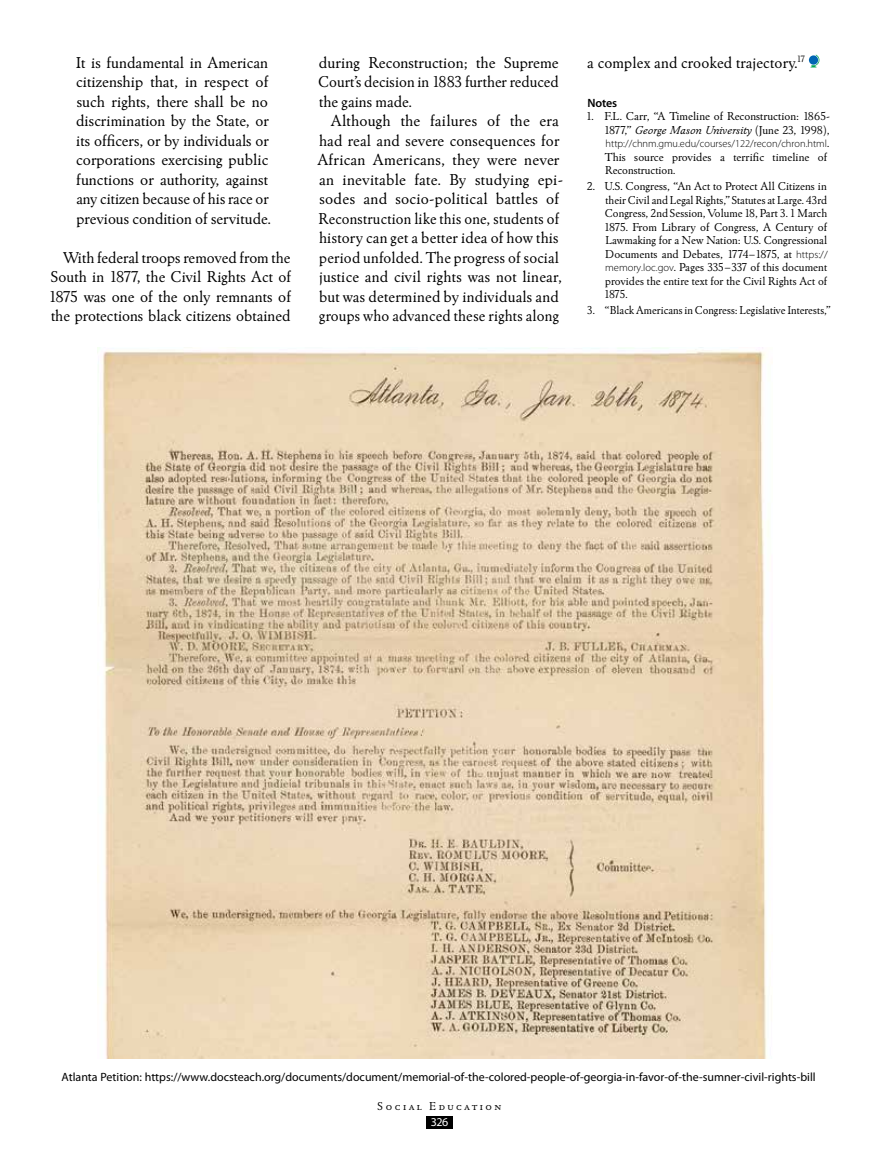
<style>
.page{position:relative;width:878px;height:1161px;background:#fff}
.page>*{position:absolute;margin:0;border:0;box-sizing:border-box;transform-origin:0 0}
.t1{font:16.5px/19.5px "Winchester New ITC";letter-spacing:.005em;color:#000;text-align:justify}
.t2{font:12px/13.5px "Winchester New ITC";color:#000;text-align:right}
.t3{font:12px "Myriad Pro";color:#000}
.t4{font:12px "Winchester New ITC Book SC";letter-spacing:.2em;color:#000}
.t5{font:600 12px "Myriad Pro";letter-spacing:-.015em;color:#000}
.t6{font:12px "Myriad Pro";color:#fff}
.t7{font:300 10.5px "Myriad Pro";color:#000}
.s1{font-style:italic}
.s2{font-family:"Winchester New ITC";font-weight:400;font-size:12px}
.s3{font-family:"Myriad Pro";font-weight:300;font-size:10.5px}
</style>
<div class="page">
<div style="left:426px;top:1117px;width:26px;height:12px;background:#000"></div>
<svg style="left:810px;top:55px;width:10px;height:12px"></svg>
<svg style="left:808px;top:55px;width:10px;height:10px"></svg>
<img style="left:98px;top:347px;width:671px;height:711px">
<p class="t1" style="left:76px;top:52px;width:196px;text-align:left">It is fundamental in American citizenship that, in respect of such rights, there shall be no discrimination by the State, or its officers, or by individuals or corporations exercising public functions or authority, against any citizen because of his race or previous condition of servitude.</p>
<p class="t1" style="left:49px;top:247px;width:244px;text-indent:14px">With federal troops removed from the South in 1877, the Civil Rights Act of 1875 was one of the only remnants of the protections black citizens obtained</p>
<p class="t1" style="left:318px;top:52px;width:242px">during Reconstruction; the Supreme Court’s decision in 1883 further reduced the gains made.</p>
<p class="t1" style="left:317px;top:111px;width:247px;text-align:center">Although the failures of the era had real and severe consequences for African Americans, they were never an inevitable fate. By studying epi&shy;sodes and socio-political battles of Reconstruction like this one, students of history can get a better idea of how this period unfolded. The progress of social justice and civil rights was not linear, but was determined by individuals and groups who advanced these rights along</p>
<p class="t1" style="left:587px;top:52px;width:219px">a complex and crooked trajectory.<sup>17</sup></p>
<p class="t5" style="left:587px;top:95px;width:31px">Notes</p>
<p class="t2" style="left:586px;top:109px;width:245px">1. F.L. Carr, “A Timeline of Reconstruction: 1865-<br>1877,” <span class="s1">George Mason University</span> (June 23, 1998),</p>
<p class="t7" style="left:605px;top:138px;width:225px">http://chnm.gmu.edu/courses/122/recon/chron.html<span class="s2">.</span></p>
<p class="t2" style="left:604px;top:150px;width:224px;text-align:left">This source provides a terrific timeline of<br>Reconstruction.</p>
<p class="t2" style="left:604px;top:179px;width:225px;text-align:justify;text-indent:-17px">2. U.S. Congress, “An Act to Protect All Citizens in their Civil and Legal Rights,” Statutes at Large. 43rd Congress, 2nd Session, Volume 18, Part 3. 1 March 1875. From Library of Congress, A Century of Lawmaking for a New Nation: U.S. Congressional Documents and Debates, 1774–1875, at <span class="s3">https:// memory.loc.gov</span>. Pages 335–337 of this document provides the entire text for the Civil Rights Act of 1875.</p>
<p class="t2" style="left:587px;top:303px;width:245px">3. “Black Americans in Congress: Legislative Interests,”</p>
<p class="t3" style="left:61px;top:1070px;width:755px">Atlanta Petition: https://www.docsteach.org/documents/document/memorial-of-the-colored-people-of-georgia-in-favor-of-the-sumner-civil-rights-bill</p>
<p class="t4" style="left:377px;top:1098px;width:125px">Social Education</p>
<p class="t6" style="left:430px;top:1116px;width:19px">326</p>
</div>
